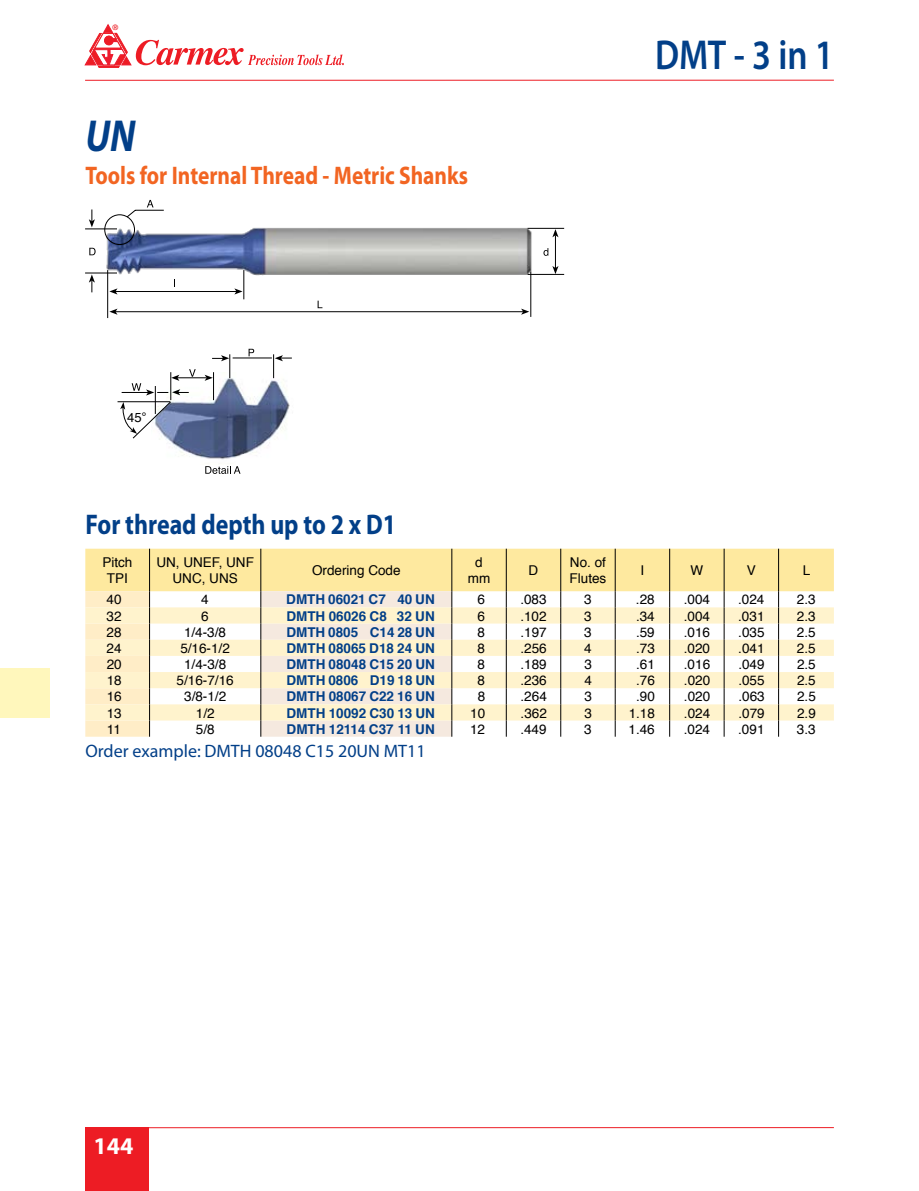
<style>
.page{position:relative;width:919px;height:1191px;background:#fff}
.page>*{position:absolute;margin:0;border:0;box-sizing:border-box;transform-origin:0 0}
.t1{font:italic 700 45px "Myriad Pro";color:#023f88;scale:.84 1}
.t2{font:600 42px "Myriad Pro";color:#023f88;scale:.84 1}
.t3{font:700 28.5px "Myriad Pro";color:#023f88;scale:.84 1}
.t4{font:700 25.5px "Myriad Pro";color:#f26522;scale:.84 1}
.t5{font:700 24px "Myriad Pro";color:#fff}
.t6{font:18px "Myriad Pro";color:#023f88}
.t7{font:13.5px/16.2px "Helvetica";color:#000;text-align:center}
.t8{font:700 13.5px "Helvetica";color:#023f88}
.t9{font:13.05px "Helvetica";color:#000}
.t10{font:500 10.5px "Win Soft Pro";color:#ed1c24}
.s1{font-family:"Arial"}
</style>
<div class="page">
<hr style="left:85px;top:80px;width:748px;height:1px;background:#ed1c24">
<svg style="left:85px;top:24px;width:259px;height:44px"></svg>
<div style="left:85px;top:1127px;width:64px;height:64px;background:#ed1c24"></div>
<hr style="left:85px;top:1127px;width:748px;height:1px;background:#ed1c24">
<div style="left:0;top:668px;width:50px;height:50px;background:#fff7bc"></div>
<svg style="left:85px;top:549px;width:748px;height:187px"></svg>
<img style="left:86px;top:214px;width:468px;height:86px">
<svg style="left:89px;top:248px;width:7px;height:7px"></svg>
<svg style="left:543px;top:248px;width:5px;height:8px"></svg>
<svg style="left:109px;top:288px;width:8px;height:6px"></svg>
<svg style="left:109px;top:308px;width:8px;height:7px"></svg>
<svg style="left:521px;top:308px;width:8px;height:7px"></svg>
<svg style="left:89px;top:209px;width:6px;height:18px"></svg>
<svg style="left:89px;top:274px;width:6px;height:18px"></svg>
<hr style="left:555px;top:235px;width:1px;height:35px;background:#000">
<svg style="left:552px;top:229px;width:6px;height:8px"></svg>
<svg style="left:552px;top:266px;width:6px;height:8px"></svg>
<hr style="left:107px;top:270px;width:1px;height:48px;background:#000">
<hr style="left:530px;top:272px;width:1px;height:45px;background:#000">
<svg style="left:234px;top:270px;width:10px;height:29px"></svg>
<svg style="left:126px;top:200px;width:38px;height:17px"></svg>
<div style="left:104px;top:214px;width:31px;height:31px;border:1px solid #000;border-radius:50%"></div>
<hr style="left:85px;top:273px;width:32px;height:1px;background:#000">
<hr style="left:527px;top:274px;width:37px;height:1px;background:#000">
<hr style="left:527px;top:228px;width:37px;height:1px;background:#000">
<hr style="left:115px;top:291px;width:122px;height:1px;background:#000">
<hr style="left:115px;top:311px;width:408px;height:1px;background:#000">
<hr style="left:85px;top:229px;width:32px;height:1px;background:#000">
<svg style="left:317px;top:301px;width:5px;height:7px"></svg>
<img style="left:167px;top:372px;width:123px;height:88px">
<svg style="left:205px;top:466px;width:35px;height:8px"></svg>
<hr style="left:175px;top:377px;width:32px;height:1px;background:#000">
<hr style="left:232px;top:358px;width:40px;height:1px;background:#000">
<svg style="left:204px;top:354px;width:26px;height:46px"></svg>
<svg style="left:273px;top:354px;width:19px;height:24px"></svg>
<svg style="left:248px;top:349px;width:6px;height:7px"></svg>
<hr style="left:117px;top:401px;width:53px;height:1px;background:#000">
<svg style="left:120px;top:369px;width:76px;height:70px"></svg>
<p class="t10" style="left:112px;top:23px;width:8px">®</p>
<h1 class="t1" style="left:85px;top:106px;width:61px">UN</h1>
<h3 class="t4" style="left:85px;top:159px;width:457px">Tools for Internal Thread - Metric Shanks</h3>
<p class="t9" style="left:127px;top:412px;width:21px">45<span class="s1">°</span></p>
<h2 class="t2" style="left:655px;top:28px;width:214px">DMT - 3 in 1</h2>
<h3 class="t3" style="left:85px;top:506px;width:371px">For thread depth up to 2 x D1</h3>
<p class="t7" style="left:102px;top:555px;width:32px">Pitch<br>TPI</p>
<p class="t7" style="left:156px;top:555px;width:99px">UN, UNEF, UNF<br>UNC, UNS</p>
<p class="t7" style="left:312px;top:563px;width:90px">Ordering Code</p>
<p class="t7" style="left:468px;top:555px;width:24px">d mm</p>
<p class="t7" style="left:528px;top:563px;width:11px">D</p>
<p class="t7" style="left:569px;top:555px;width:38px;text-align:left">No. of<br>Flutes</p>
<p class="t7" style="left:640px;top:563px;width:5px">I</p>
<p class="t7" style="left:690px;top:563px;width:14px">W</p>
<p class="t7" style="left:746px;top:563px;width:11px">V</p>
<p class="t7" style="left:802px;top:563px;width:9px">L</p>
<p class="t7" style="left:107px;top:592px;width:17px">40</p>
<p class="t7" style="left:201px;top:592px;width:9px">4</p>
<p class="t8" style="left:286px;top:594px;width:150px">DMTH 06021 C7 40 UN</p>
<p class="t7" style="left:477px;top:592px;width:9px">6</p>
<p class="t7" style="left:520px;top:592px;width:28px">.083</p>
<p class="t7" style="left:584px;top:592px;width:9px">3</p>
<p class="t7" style="left:636px;top:592px;width:20px">.28</p>
<p class="t7" style="left:683px;top:592px;width:28px">.004</p>
<p class="t7" style="left:738px;top:592px;width:28px">.024</p>
<p class="t7" style="left:796px;top:592px;width:20px">2.3</p>
<p class="t7" style="left:107px;top:609px;width:17px">32</p>
<p class="t7" style="left:201px;top:609px;width:9px">6</p>
<p class="t8" style="left:286px;top:610px;width:150px">DMTH 06026 C8 32 UN</p>
<p class="t7" style="left:477px;top:609px;width:9px">6</p>
<p class="t7" style="left:520px;top:609px;width:28px">.102</p>
<p class="t7" style="left:584px;top:609px;width:9px">3</p>
<p class="t7" style="left:636px;top:609px;width:20px">.34</p>
<p class="t7" style="left:683px;top:609px;width:28px">.004</p>
<p class="t7" style="left:738px;top:609px;width:28px">.031</p>
<p class="t7" style="left:796px;top:609px;width:20px">2.3</p>
<p class="t7" style="left:107px;top:625px;width:17px">28</p>
<p class="t7" style="left:184px;top:625px;width:44px">1/4-3/8</p>
<p class="t8" style="left:286px;top:626px;width:150px">DMTH 0805 C14 28 UN</p>
<p class="t7" style="left:477px;top:625px;width:9px">8</p>
<p class="t7" style="left:520px;top:625px;width:28px">.197</p>
<p class="t7" style="left:584px;top:625px;width:9px">3</p>
<p class="t7" style="left:636px;top:625px;width:20px">.59</p>
<p class="t7" style="left:683px;top:625px;width:28px">.016</p>
<p class="t7" style="left:738px;top:625px;width:28px">.035</p>
<p class="t7" style="left:796px;top:625px;width:20px">2.5</p>
<p class="t7" style="left:107px;top:641px;width:17px">24</p>
<p class="t7" style="left:180px;top:641px;width:51px">5/16-1/2</p>
<p class="t8" style="left:286px;top:642px;width:150px">DMTH 08065 D18 24 UN</p>
<p class="t7" style="left:477px;top:641px;width:9px">8</p>
<p class="t7" style="left:520px;top:641px;width:28px">.256</p>
<p class="t7" style="left:584px;top:641px;width:9px">4</p>
<p class="t7" style="left:636px;top:641px;width:20px">.73</p>
<p class="t7" style="left:683px;top:641px;width:28px">.020</p>
<p class="t7" style="left:738px;top:641px;width:28px">.041</p>
<p class="t7" style="left:796px;top:641px;width:20px">2.5</p>
<p class="t7" style="left:107px;top:657px;width:17px">20</p>
<p class="t7" style="left:184px;top:657px;width:44px">1/4-3/8</p>
<p class="t8" style="left:286px;top:658px;width:150px">DMTH 08048 C15 20 UN</p>
<p class="t7" style="left:477px;top:657px;width:9px">8</p>
<p class="t7" style="left:520px;top:657px;width:28px">.189</p>
<p class="t7" style="left:584px;top:657px;width:9px">3</p>
<p class="t7" style="left:636px;top:657px;width:20px">.61</p>
<p class="t7" style="left:683px;top:657px;width:28px">.016</p>
<p class="t7" style="left:738px;top:657px;width:28px">.049</p>
<p class="t7" style="left:797px;top:657px;width:20px">2.5</p>
<p class="t7" style="left:107px;top:673px;width:17px">18</p>
<p class="t7" style="left:177px;top:673px;width:59px">5/16-7/16</p>
<p class="t8" style="left:286px;top:675px;width:150px">DMTH 0806 D19 18 UN</p>
<p class="t7" style="left:477px;top:673px;width:9px">8</p>
<p class="t7" style="left:520px;top:673px;width:28px">.236</p>
<p class="t7" style="left:584px;top:673px;width:9px">4</p>
<p class="t7" style="left:636px;top:673px;width:20px">.76</p>
<p class="t7" style="left:683px;top:673px;width:28px">.020</p>
<p class="t7" style="left:738px;top:673px;width:28px">.055</p>
<p class="t7" style="left:797px;top:673px;width:20px">2.5</p>
<p class="t7" style="left:107px;top:689px;width:17px">16</p>
<p class="t7" style="left:184px;top:689px;width:44px">3/8-1/2</p>
<p class="t8" style="left:286px;top:691px;width:150px">DMTH 08067 C22 16 UN</p>
<p class="t7" style="left:477px;top:689px;width:9px">8</p>
<p class="t7" style="left:520px;top:689px;width:28px">.264</p>
<p class="t7" style="left:584px;top:689px;width:9px">3</p>
<p class="t7" style="left:636px;top:689px;width:20px">.90</p>
<p class="t7" style="left:684px;top:689px;width:28px">.020</p>
<p class="t7" style="left:738px;top:689px;width:28px">.063</p>
<p class="t7" style="left:797px;top:689px;width:20px">2.5</p>
<p class="t7" style="left:107px;top:706px;width:17px">13</p>
<p class="t7" style="left:196px;top:706px;width:20px">1/2</p>
<p class="t8" style="left:286px;top:707px;width:150px">DMTH 10092 C30 13 UN</p>
<p class="t7" style="left:470px;top:706px;width:17px">10</p>
<p class="t7" style="left:520px;top:706px;width:28px">.362</p>
<p class="t7" style="left:584px;top:706px;width:9px">3</p>
<p class="t7" style="left:628px;top:706px;width:28px">1.18</p>
<p class="t7" style="left:684px;top:706px;width:28px">.024</p>
<p class="t7" style="left:738px;top:706px;width:28px">.079</p>
<p class="t7" style="left:797px;top:706px;width:20px">2.9</p>
<p class="t7" style="left:107px;top:722px;width:16px">11</p>
<p class="t7" style="left:196px;top:722px;width:20px">5/8</p>
<p class="t8" style="left:286px;top:723px;width:150px">DMTH 12114 C37 11 UN</p>
<p class="t7" style="left:470px;top:722px;width:17px">12</p>
<p class="t7" style="left:520px;top:722px;width:28px">.449</p>
<p class="t7" style="left:584px;top:722px;width:9px">3</p>
<p class="t7" style="left:628px;top:722px;width:28px">1.46</p>
<p class="t7" style="left:683px;top:722px;width:28px">.024</p>
<p class="t7" style="left:738px;top:722px;width:28px">.091</p>
<p class="t7" style="left:796px;top:722px;width:20px">3.3</p>
<h3 class="t6" style="left:85px;top:740px;width:341px">Order example: DMTH 08048 C15 20UN MT11</h3>
<h3 class="t5" style="left:94px;top:1130px;width:41px">144</h3>
</div>
